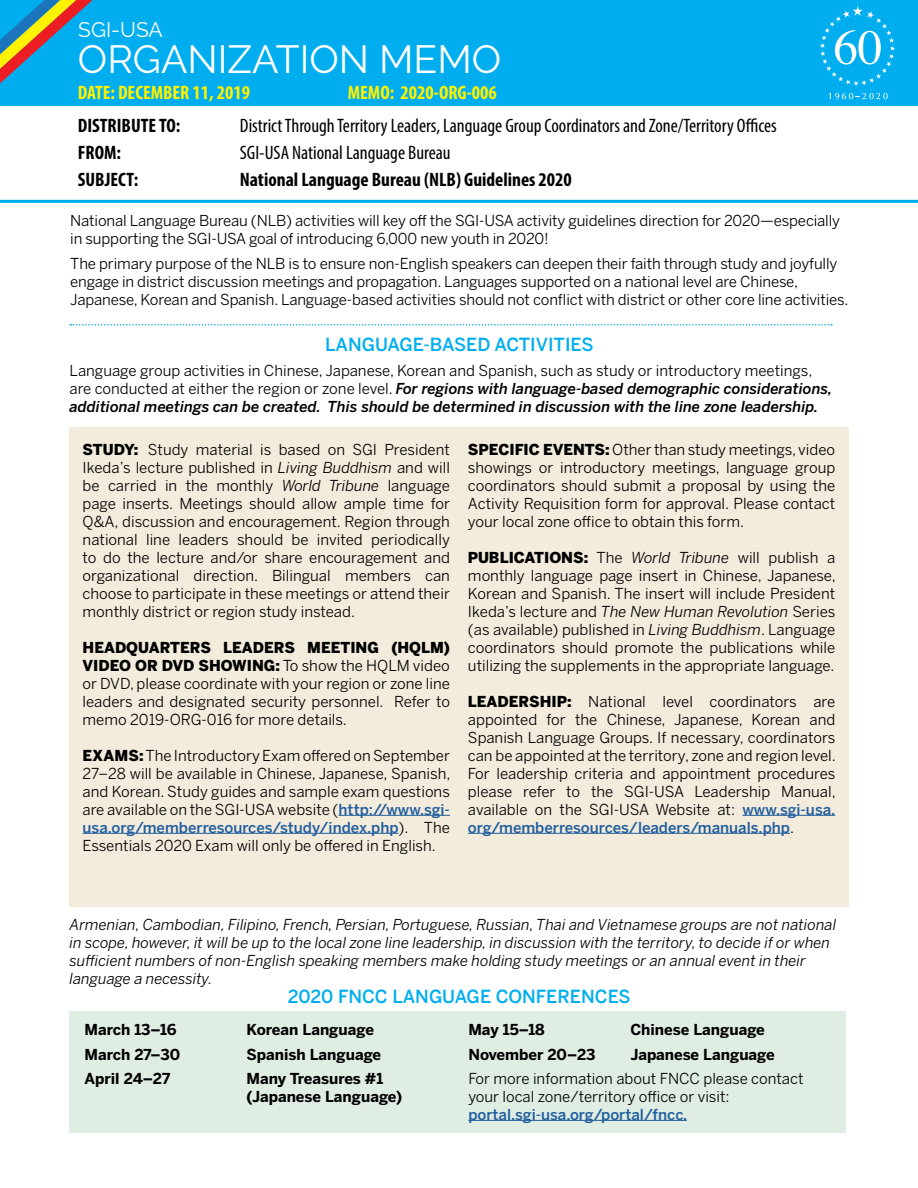
<style>
.page{position:relative;width:918px;height:1188px;background:#fff}
.page>*{position:absolute;margin:0;border:0;box-sizing:border-box;transform-origin:0 0}
.t1{font:39.15px "Raleway";color:#fff}
.t2{font:21px "Raleway";color:#fff}
.t3{font:condensed 19.5px "Myriad Pro";color:#000}
.t4{font:700 condensed 19.5px "Myriad Pro";color:#000}
.t5{font:700 condensed 19.5px "Myriad Pro";color:#fff200}
.t6{font:500 18px "Benton Sans";color:#00aeef}
.t7{font:15px/18px "Benton Sans";letter-spacing:-.01em;color:#000;text-align:justify}
.t8{font:italic 15px/18px "Benton Sans";color:#000}
.t9{font:italic 500 15px/18px "Benton Sans";color:#000}
.t10{font:700 15px/18px "Benton Sans";color:#000}
.t11{font:500 15px "Benton Sans";color:#215e9e}
.s1{font-weight:400;font-style:normal}
.s2{font-weight:900}
.s3{font-style:italic}
.s4{font-weight:500;color:#215e9e}
</style>
<div class="page">
<div style="left:0;top:0;width:918px;height:105px;background:#00aeef"></div>
<hr style="left:0;top:200px;width:918px;height:3px;background:#00aeef">
<svg style="left:0;top:0;width:92px;height:83px"></svg>
<svg style="left:820px;top:6px;width:75px;height:80px"></svg>
<svg style="left:828px;top:93px;width:60px;height:6px"></svg>
<div style="left:70px;top:1011px;width:776px;height:121px;background:#dfede3"></div>
<div style="left:70px;top:427px;width:779px;height:479px;background:#f3ebdb"></div>
<svg style="left:70px;top:324px;width:762px;height:2px"></svg>
<hr style="left:339px;top:815px;width:111px;height:1px;background:#215e9e">
<hr style="left:83px;top:833px;width:316px;height:1px;background:#215e9e">
<hr style="left:742px;top:815px;width:93px;height:1px;background:#215e9e">
<hr style="left:468px;top:833px;width:322px;height:1px;background:#215e9e">
<hr style="left:468px;top:1120px;width:219px;height:1px;background:#215e9e">
<h2 class="t2" style="left:78px;top:17px;width:86px">SGI-USA</h2>
<h1 class="t1" style="left:78px;top:36px;width:425px">ORGANIZATION MEMO</h1>
<h3 class="t5" style="left:78px;top:80px;width:174px">DATE: DECEMBER 11, 2019</h3>
<h3 class="t5" style="left:348px;top:80px;width:150px">MEMO: 2020-ORG-006</h3>
<h3 class="t4" style="left:78px;top:113px;width:104px">DISTRIBUTE TO:</h3>
<h3 class="t3" style="left:240px;top:114px;width:538px">District Through Territory Leaders, Language Group Coordinators and Zone/Territory Offices</h3>
<h3 class="t4" style="left:78px;top:140px;width:45px">FROM:</h3>
<h3 class="t3" style="left:240px;top:141px;width:212px">SGI-USA National Language Bureau</h3>
<h3 class="t4" style="left:78px;top:167px;width:62px">SUBJECT:</h3>
<h3 class="t4" style="left:240px;top:167px;width:333px">National Language Bureau (NLB) Guidelines 2020</h3>
<p class="t7" style="left:70px;top:212px;width:771px">National Language Bureau (NLB) activities will key off the SGI-USA activity guidelines direction for 2020—especially in supporting the SGI-USA goal of introducing 6,000 new youth in 2020!</p>
<p class="t7" style="left:70px;top:255px;width:780px;text-align:left">The primary purpose of the NLB is to ensure non-English speakers can deepen their faith through study and joyfully engage in district discussion meetings and propagation. Languages supported on a national level are Chinese,<br>Japanese, Korean and Spanish. Language-based activities should not conflict with district or other core line activities.</p>
<p class="t6" style="left:325px;top:334px;width:270px">LANGUAGE-BASED ACTIVITIES</p>
<p class="t9" style="left:70px;top:362px;width:764px"><span class="s1">Language group activities in Chinese, Japanese, Korean and Spanish, such as study or introductory meetings, are conducted at either the region or zone level.</span> For regions with language-based demographic considerations, additional meetings can be created. This should be determined in discussion with the line zone leadership.</p>
<p class="t7" style="left:83px;top:441px;width:369px"><span class="s2">STUDY:</span> Study material is based on SGI President Ikeda’s lecture published in <span class="s3">Living Buddhism</span> and will be carried in the monthly <span class="s3">World Tribune</span> language page inserts. Meetings should allow ample time for Q&amp;A, discussion and encouragement. Region through national line leaders should be invited periodically to do the lecture and/or share encouragement and organizational direction. Bilingual members can choose to participate in these meetings or attend their monthly district or region study instead.</p>
<p class="t7" style="left:83px;top:639px;width:369px"><span class="s2">HEADQUARTERS LEADERS MEETING (HQLM)<br>VIDEO OR DVD SHOWING:</span> To show the HQLM video or DVD, please coordinate with your region or zone line leaders and designated security personnel. Refer to memo 2019-ORG-016 for more details.</p>
<p class="t7" style="left:83px;top:747px;width:369px"><span class="s2">EXAMS:</span> The Introductory Exam offered on September 27–28 will be available in Chinese, Japanese, Spanish, and Korean. Study guides and sample exam questions are available on the SGI-USA website (<span class="s4">http://www.sgi&shy;usa.org/memberresources/study/index.php</span>). The Essentials 2020 Exam will only be offered in English.</p>
<p class="t7" style="left:468px;top:441px;width:369px"><span class="s2">SPECIFIC EVENTS:</span> Other than study meetings, video showings or introductory meetings, language group coordinators should submit a proposal by using the Activity Requisition form for approval. Please contact your local zone office to obtain this form.</p>
<p class="t7" style="left:468px;top:549px;width:369px"><span class="s2">PUBLICATIONS:</span> The <span class="s3">World Tribune</span> will publish a monthly language page insert in Chinese, Japanese, Korean and Spanish. The insert will include President Ikeda’s lecture and <span class="s3">The New Human Revolution</span> Series (as available) published in <span class="s3">Living Buddhism</span>. Language coordinators should promote the publications while utilizing the supplements in the appropriate language.</p>
<p class="t7" style="left:468px;top:693px;width:369px"><span class="s2">LEADERSHIP:</span> National level coordinators are appointed for the Chinese, Japanese, Korean and Spanish Language Groups. If necessary, coordinators can be appointed at the territory, zone and region level.<br>For leadership criteria and appointment procedures please refer to the SGI-USA Leadership Manual, available on the SGI-USA Website at: <span class="s4">www.sgi-usa. org/memberresources/leaders/manuals.php</span>.</p>
<p class="t8" style="left:70px;top:916px;width:768px">Armenian, Cambodian, Filipino, French, Persian, Portuguese, Russian, Thai and Vietnamese groups are not national in scope, however, it will be up to the local zone line leadership, in discussion with the territory, to decide if or when sufficient numbers of non-English speaking members make holding study meetings or an annual event in their language a necessity.</p>
<p class="t6" style="left:288px;top:986px;width:344px">2020 FNCC LANGUAGE CONFERENCES</p>
<p class="t10" style="left:85px;top:1021px;width:94px">March 13–16</p>
<p class="t10" style="left:247px;top:1021px;width:129px">Korean Language</p>
<p class="t10" style="left:85px;top:1045px;width:97px">March 27–30</p>
<p class="t10" style="left:247px;top:1045px;width:136px">Spanish Language</p>
<p class="t10" style="left:85px;top:1070px;width:87px">April 24–27</p>
<p class="t10" style="left:247px;top:1070px;width:157px">Many Treasures #1 (Japanese Language)</p>
<p class="t10" style="left:468px;top:1021px;width:78px">May 15–18</p>
<p class="t10" style="left:630px;top:1021px;width:136px">Chinese Language</p>
<p class="t10" style="left:468px;top:1045px;width:129px">November 20–23</p>
<p class="t10" style="left:630px;top:1045px;width:146px">Japanese Language</p>
<p class="t7" style="left:468px;top:1070px;width:337px">For more information about FNCC please contact your local zone/territory office or visit:</p>
<p class="t11" style="left:468px;top:1106px;width:220px">portal.sgi-usa.org/portal/fncc.</p>
</div>
